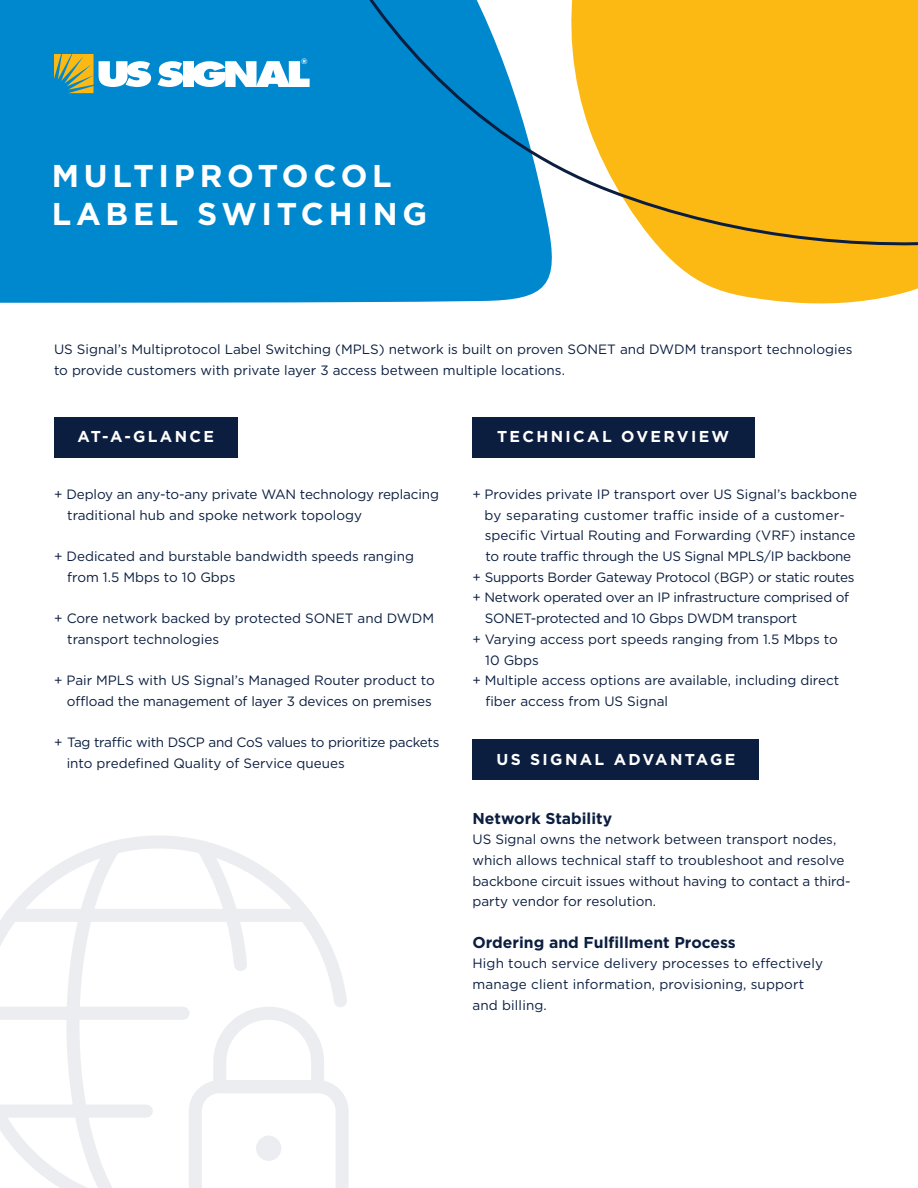
<style>
.page{position:relative;width:918px;height:1188px;background:#fff}
.page>*{position:absolute;margin:0;border:0;box-sizing:border-box;transform-origin:0 0}
.t1{font:700 31.5px/37.8px "Gotham";letter-spacing:.15em;color:#fff}
.t2{font:700 15.75px "Gotham";letter-spacing:.15em;color:#fff}
.t3{font:700 15.75px "Gotham";color:#0b1e40}
.t4{font:13.5px/20.7px "Gotham";color:#0b1e40}
.t5{font:13.5px/20.7px "Gotham";letter-spacing:-.02em;color:#0b1e40}
.t6{font:13.5px "Gotham";letter-spacing:.02em;color:#0b1e40}
.t7{font:900 7.8px "Gotham";color:#fff}
</style>
<div class="page">
<div style="left:0;top:0;width:552px;height:303px;background:#0088ce"></div>
<svg style="left:670px;top:259px;width:248px;height:45px;fill:#fdb913"></svg>
<svg style="left:237px;top:0;width:681px;height:259px"></svg>
<div style="left:54px;top:417px;width:184px;height:41px;background:#0b1e40"></div>
<div style="left:472px;top:417px;width:283px;height:41px;background:#0b1e40"></div>
<div style="left:472px;top:739px;width:287px;height:41px;background:#0b1e40"></div>
<svg style="left:54px;top:54px;width:98px;height:39px"></svg>
<svg style="left:158px;top:61px;width:25px;height:26px"></svg>
<div style="left:183px;top:61px;width:11px;height:26px;background:#fff"></div>
<svg style="left:194px;top:61px;width:116px;height:26px"></svg>
<svg style="left:0;top:835px;width:349px;height:353px"></svg>
<p class="t7" style="left:301px;top:56px;width:8px">®</p>
<h1 class="t1" style="left:52px;top:157px;width:377px">MULTIPROTOCOL<br>LABEL SWITCHING</h1>
<p class="t4" style="left:54px;top:339px;width:800px">US Signal’s Multiprotocol Label Switching (MPLS) network is built on proven SONET and DWDM transport technologies to provide customers with private layer 3 access between multiple locations.</p>
<p class="t2" style="left:77px;top:426px;width:138px">AT-A-GLANCE</p>
<p class="t4" style="left:67px;top:484px;width:373px;text-indent:-13px">+ Deploy an any-to-any private WAN technology replacing traditional hub and spoke network topology</p>
<p class="t4" style="left:67px;top:546px;width:348px;text-indent:-13px">+ Dedicated and burstable bandwidth speeds ranging from 1.5 Mbps to 10 Gbps</p>
<p class="t4" style="left:67px;top:608px;width:368px;text-indent:-13px">+ Core network backed by protected SONET and DWDM transport technologies</p>
<p class="t4" style="left:54px;top:670px;width:382px;text-align:right">+ Pair MPLS with US Signal’s Managed Router product to offload the management of layer 3 devices on premises</p>
<p class="t5" style="left:67px;top:732px;width:374px;text-indent:-13px">+ Tag traffic with DSCP and CoS values to prioritize packets into predefined Quality of Service queues</p>
<p class="t2" style="left:497px;top:426px;width:234px">TECHNICAL OVERVIEW</p>
<p class="t4" style="left:472px;top:484px;width:386px">+ Provides private IP transport over US Signal’s backbone</p>
<p class="t6" style="left:485px;top:506px;width:362px">by separating customer traffic inside of a customer-</p>
<p class="t4" style="left:485px;top:525px;width:372px">specific Virtual Routing and Forwarding (VRF) instance</p>
<p class="t5" style="left:485px;top:546px;width:367px">to route traffic through the US Signal MPLS/IP backbone</p>
<p class="t5" style="left:472px;top:566px;width:384px">+ Supports Border Gateway Protocol (BGP) or static routes</p>
<p class="t5" style="left:472px;top:587px;width:378px">+ Network operated over an IP infrastructure comprised of</p>
<p class="t5" style="left:485px;top:608px;width:314px">SONET-protected and 10 Gbps DWDM transport</p>
<p class="t4" style="left:472px;top:628px;width:367px">+ Varying access port speeds ranging from 1.5 Mbps to</p>
<p class="t4" style="left:485px;top:649px;width:55px">10 Gbps</p>
<p class="t4" style="left:472px;top:670px;width:368px">+ Multiple access options are available, including direct</p>
<p class="t4" style="left:485px;top:691px;width:184px">fiber access from US Signal</p>
<p class="t2" style="left:496px;top:749px;width:240px">US SIGNAL ADVANTAGE</p>
<p class="t3" style="left:473px;top:808px;width:141px">Network Stability</p>
<p class="t4" style="left:472px;top:829px;width:380px">US Signal owns the network between transport nodes, which allows technical staff to troubleshoot and resolve backbone circuit issues without having to contact a third&shy;party vendor for resolution.</p>
<p class="t3" style="left:472px;top:932px;width:265px">Ordering and Fulfillment Process</p>
<p class="t4" style="left:472px;top:953px;width:352px">High touch service delivery processes to effectively manage client information, provisioning, support and billing.</p>
</div>
